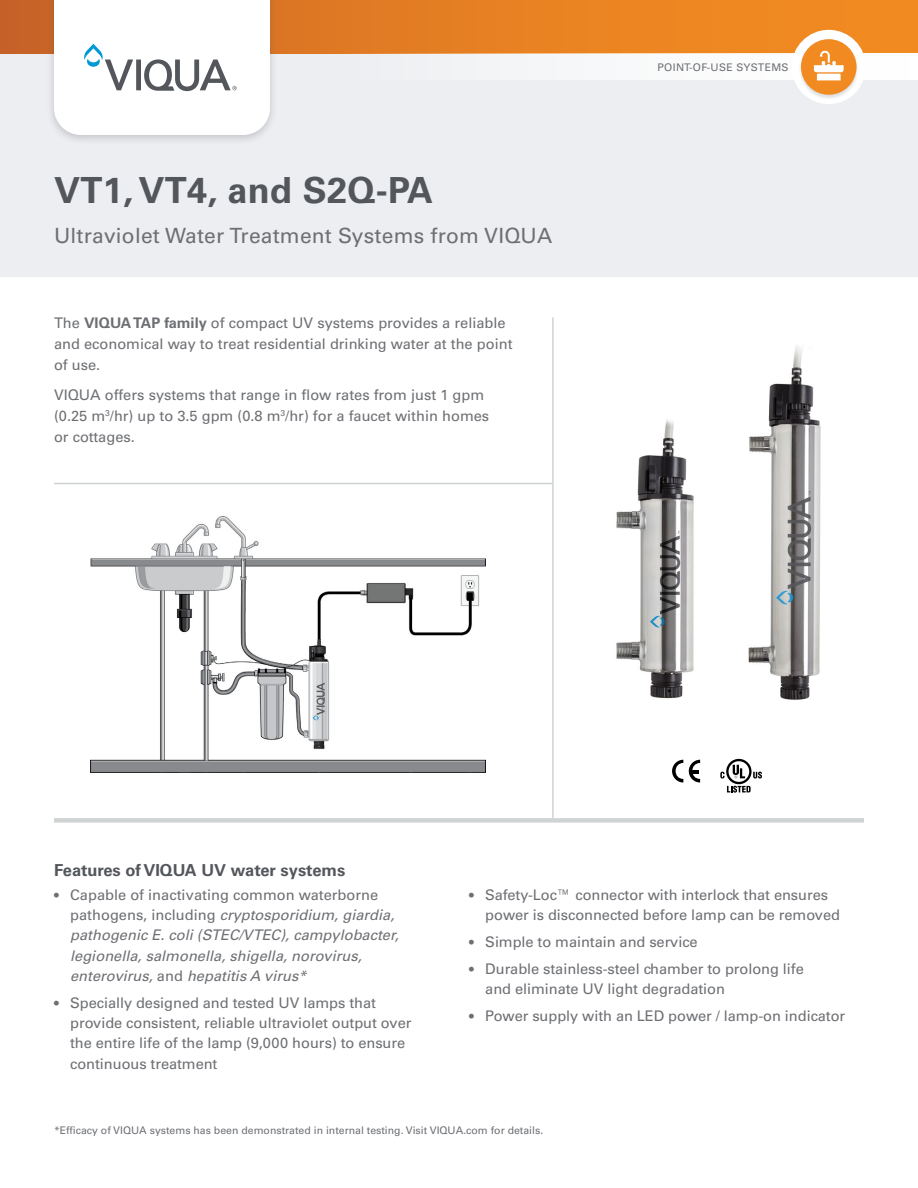
<style>
.page{position:relative;width:918px;height:1188px;background:#fff}
.page>*{position:absolute;margin:0;border:0;box-sizing:border-box;transform-origin:0 0}
.H1___Title{font:700 36px "Univers LT Pro 65";letter-spacing:.01em;color:#53565b}
.H2___Subhead{font:21px "Univers LT Pro 55 Roman";letter-spacing:.01em;color:#6d6f73}
.H3___Section_headers{font:700 16.5px "Univers LT Pro 65";color:#53565b}
.p___Body{font:14.7px/20.2px "Univers LT Pro 55 Roman";letter-spacing:-.005em;color:#6d6f73}
.t1{font:italic 14.7px/20.2px "Univers LT Pro 55";color:#6d6f73}
.p___Source{font:10.5px "Univers LT Pro 55 Roman";color:#6d6f73}
.p___Source-2{font:10.5px "Univers LT Pro 55 Roman";letter-spacing:.03em;color:#6d6f73}
.s1{font-family:"Univers LT Pro 65";font-weight:700}
.s2{font-family:"Univers LT Pro 55 Roman";font-style:normal;font-size:13.5px}
.s3{font-family:"Univers LT Pro 55 Roman";font-style:normal}
.s4{font-size:13.5px}
</style>
<div class="page">
<div style="left:0;top:0;width:918px;height:277px;background:#eceef1"></div>
<svg style="left:0;top:0;width:918px;height:53px;background:#e68022"></svg>
<div style="left:233px;top:53px;width:685px;height:27px;background:#f6f7f8"></div>
<div style="left:792px;top:30px;width:74px;height:74px;background:#fff;border-radius:50%"></div>
<div style="left:798px;top:39px;width:62px;height:61px;background:#53565b;opacity:.2"></div>
<div style="left:801px;top:39px;width:56px;height:56px;background:#f18a21;border-radius:50%"></div>
<svg style="left:814px;top:51px;width:30px;height:29px"></svg>
<div style="left:47px;top:0;width:231px;height:145px;background:#53565b;opacity:.25"></div>
<svg style="left:54px;top:0;width:216px;height:135px;background:#f4f5f5"></svg>
<img style="left:90px;top:517px;width:396px;height:256px">
<img style="left:616px;top:420px;width:78px;height:279px">
<img style="left:748px;top:346px;width:73px;height:354px">
<svg style="left:672px;top:760px;width:11px;height:23px"></svg>
<svg style="left:689px;top:760px;width:11px;height:23px"></svg>
<svg style="left:720px;top:759px;width:42px;height:34px"></svg>
<hr style="left:552px;top:317px;width:2px;height:501px;background:#d0d3d4">
<div style="left:54px;top:818px;width:810px;height:5px;background:#d0d3d4"></div>
<hr style="left:54px;top:483px;width:498px;height:1px;background:#d0d3d4">
<h1 class="H1___Title" style="left:54px;top:165px;width:381px">VT1, VT4, and S2Q-PA</h1>
<h2 class="H2___Subhead" style="left:54px;top:221px;width:500px">Ultraviolet Water Treatment Systems from VIQUA</h2>
<p class="p___Body" style="left:54px;top:311px;width:460px;line-height:21px">The <span class="s1">VIQUA TAP family</span> of compact UV systems provides a reliable and economical way to treat residential drinking water at the point of use.</p>
<p class="p___Body" style="left:54px;top:384px;width:437px;line-height:21px">VIQUA offers systems that range in flow rates from just 1 gpm (0.25 m<sup>3</sup>/hr) up to 3.5 gpm (0.8 m<sup>3</sup>/hr) for a faucet within homes or cottages.</p>
<p class="p___Source-2" style="left:658px;top:60px;width:133px">POINT-OF-USE SYSTEMS</p>
<h3 class="H3___Section_headers" style="left:54px;top:858px;width:293px">Features of VIQUA UV water systems</h3>
<p class="t1" style="left:70px;top:884px;width:330px;text-indent:-16px"><span class="s2">•</span> <span class="s3">Capable of inactivating common waterborne pathogens, including</span> cryptosporidium, giardia, pathogenic E. coli (STEC/VTEC), campylobacter, legionella, salmonella, shigella, norovirus, enterovirus, <span class="s3">and</span> hepatitis A virus*</p>
<p class="p___Body" style="left:70px;top:992px;width:343px;text-indent:-16px"><span class="s4">•</span> Specially designed and tested UV lamps that provide consistent, reliable ultraviolet output over the entire life of the lamp (9,000 hours) to ensure continuous treatment</p>
<p class="p___Body" style="left:485px;top:884px;width:356px;text-indent:-16px"><span class="s4">•</span> Safety-Loc™ connector with interlock that ensures power is disconnected before lamp can be removed</p>
<p class="p___Body" style="left:469px;top:931px;width:230px"><span class="s4">•</span> Simple to maintain and service</p>
<p class="p___Body" style="left:485px;top:958px;width:320px;text-indent:-16px"><span class="s4">•</span> Durable stainless-steel chamber to prolong life and eliminate UV light degradation</p>
<p class="p___Body" style="left:469px;top:1005px;width:378px"><span class="s4">•</span> Power supply with an LED power / lamp-on indicator</p>
<p class="p___Source" style="left:54px;top:1123px;width:491px">*Efficacy of VIQUA systems has been demonstrated in internal testing. Visit VIQUA.com for details.</p>
</div>
